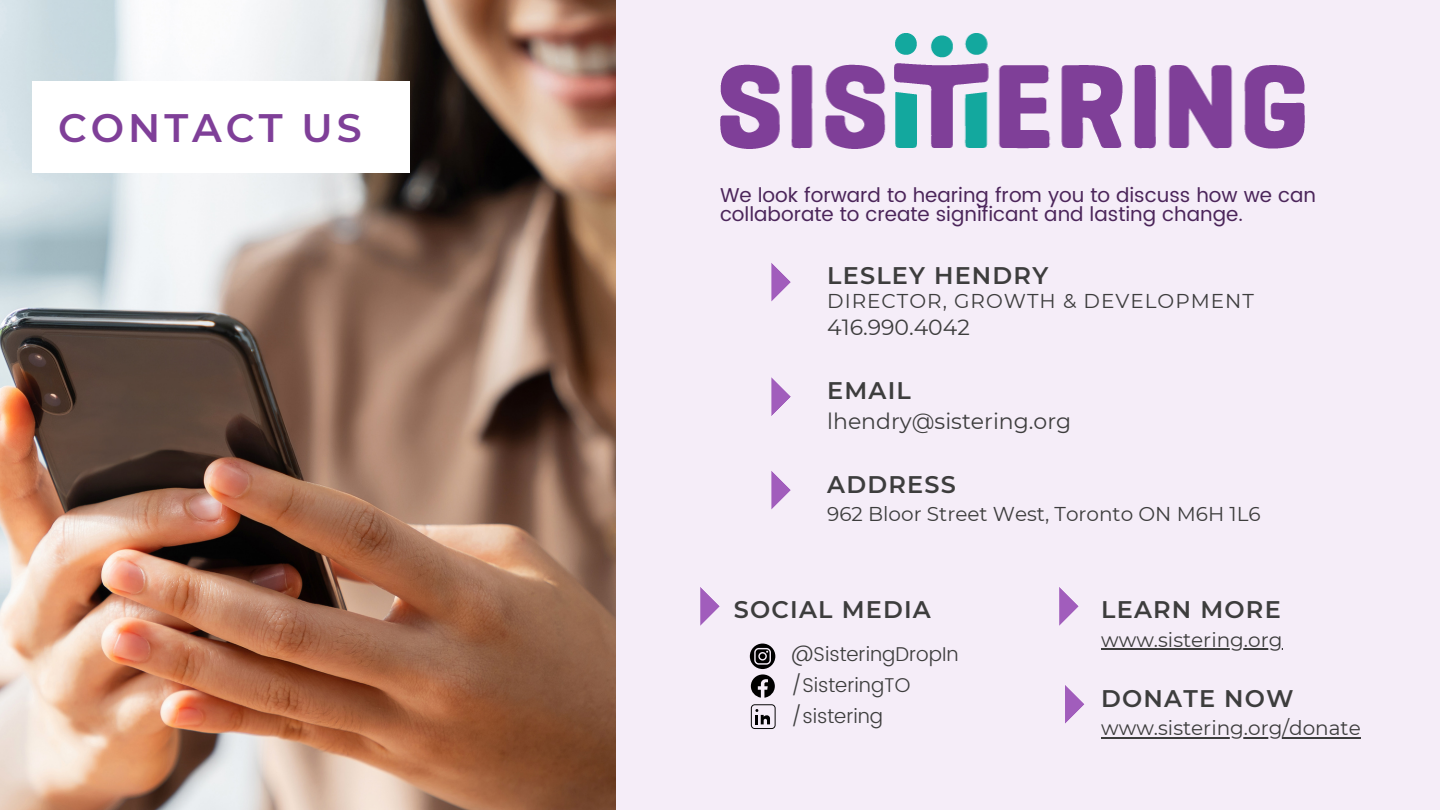
<style>
.page{position:relative;width:1440px;height:810px;background:#f5edf8}
.page>*{position:absolute;margin:0;border:0;box-sizing:border-box;transform-origin:0 0}
.t1{font:600 39.7px "Montserrat";letter-spacing:.1em;color:#7f3f98}
.t2{font:600 24px "Montserrat";letter-spacing:.05em;color:#3d3d3d}
.t3{font:22px "Montserrat";color:#3d3d3d}
.t4{font:20px/19.5px "Poppins";color:#4b255a}
.t5{font:20px "Montserrat";color:#3d3d3d}
.t6{font:300 20px "Poppins";color:#3d3d3d}
.t7{font:20px "Montserrat";letter-spacing:.05em;color:#3d3d3d}
</style>
<div class="page">
<svg style="left:771px;top:263px;width:20px;height:39px"></svg>
<svg style="left:771px;top:377px;width:20px;height:39px"></svg>
<svg style="left:771px;top:471px;width:20px;height:39px"></svg>
<svg style="left:700px;top:587px;width:20px;height:39px"></svg>
<img style="left:0;top:0;width:616px;height:810px">
<div style="left:33px;top:81px;width:377px;height:91px;background:#fff"></div>
<svg style="left:750px;top:644px;width:25px;height:54px"></svg>
<svg style="left:751px;top:704px;width:25px;height:25px"></svg>
<svg style="left:1059px;top:587px;width:20px;height:39px"></svg>
<img style="left:720px;top:33px;width:584px;height:116px">
<hr style="left:1101px;top:737px;width:260px;height:1px;background:#3d3d3d">
<svg style="left:1065px;top:685px;width:20px;height:39px"></svg>
<hr style="left:1101px;top:648px;width:181px;height:2px;background:#3d3d3d">
<h1 class="t1" style="left:58px;top:104px;width:305px">CONTACT US</h1>
<p class="t4" style="left:720px;top:185px;width:598px">We look forward to hearing from you to discuss how we can collaborate to create significant and lasting change.</p>
<h4 class="t2" style="left:827px;top:261px;width:222px">LESLEY HENDRY</h4>
<h4 class="t7" style="left:827px;top:288px;width:428px">DIRECTOR, GROWTH &amp; DEVELOPMENT</h4>
<h3 class="t3" style="left:827px;top:314px;width:144px">416.990.4042</h3>
<h2 class="t2" style="left:827px;top:376px;width:85px">EMAIL</h2>
<h3 class="t3" style="left:827px;top:408px;width:246px">lhendry@sistering.org</h3>
<h2 class="t2" style="left:827px;top:469px;width:130px">ADDRESS</h2>
<p class="t5" style="left:827px;top:502px;width:435px">962 Bloor Street West, Toronto ON M6H 1L6</p>
<p class="t2" style="left:734px;top:595px;width:198px">SOCIAL MEDIA</p>
<h2 class="t6" style="left:791px;top:643px;width:169px">@SisteringDropIn</h2>
<h2 class="t6" style="left:791px;top:673px;width:121px">/SisteringTO</h2>
<p class="t6" style="left:791px;top:704px;width:94px">/sistering</p>
<p class="t2" style="left:1101px;top:595px;width:181px">LEARN MORE</p>
<p class="t5" style="left:1101px;top:627px;width:183px">www.sistering.org</p>
<p class="t2" style="left:1101px;top:684px;width:194px">DONATE NOW</p>
<p class="t5" style="left:1101px;top:716px;width:261px">www.sistering.org/donate</p>
</div>
